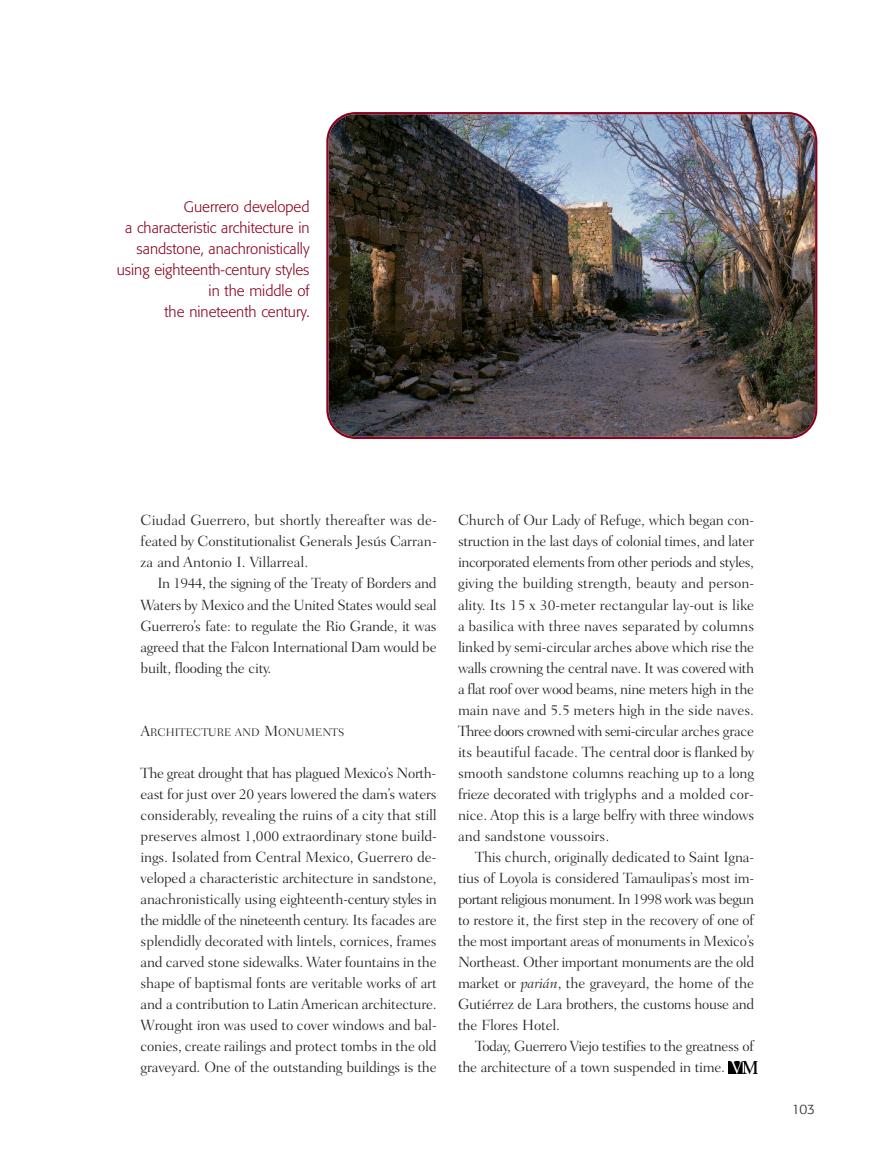
<style>
.page{position:relative;width:893px;height:1149px;background:#fff}
.page>*{position:absolute;margin:0;border:0;box-sizing:border-box;transform-origin:0 0}
.t1{font:300 15px/21px "Fairfield LH";letter-spacing:-.02em;color:#231f20;text-align:justify}
.t2{font:300 15px/21px "Formata";color:#8a011f;text-align:right}
.t3{font:300 13.5px "Formata";color:#231f20}
.t4{font:300 11.25px "Fairfield LH";color:#231f20}
.s1{font-size:15px}
.s2{font-style:italic}
</style>
<div class="page">
<img style="left:326px;top:112px;width:491px;height:327px">
<img style="left:728px;top:1061px;width:30px;height:12px">
<p class="t2" style="left:117px;top:197px;width:194px">Guerrero developed<br>a characteristic architecture in sandstone, anachronistically using eighteenth-century styles in the middle of<br>the nineteenth century.</p>
<p class="t1" style="left:141px;top:511px;width:298px">Ciudad Guerrero, but shortly thereafter was de&shy;feated by Constitutionalist Generals Jesús Carran&shy;za and Antonio I. Villarreal.</p>
<p class="t1" style="left:141px;top:574px;width:298px;text-indent:17px">In 1944, the signing of the Treaty of Borders and Waters by Mexico and the United States would seal Guerrero’s fate: to regulate the Rio Grande, it was agreed that the Falcon International Dam would be built, flooding the city.</p>
<p class="t4" style="left:141px;top:727px;width:205px"><span class="s1">A</span>RCHITECTURE AND <span class="s1">M</span>ONUMENTS</p>
<p class="t1" style="left:141px;top:763px;width:298px">The great drought that has plagued Mexico’s North&shy;east for just over 20 years lowered the dam’s waters considerably, revealing the ruins of a city that still preserves almost 1,000 extraordinary stone build&shy;ings. Isolated from Central Mexico, Guerrero de&shy;veloped a characteristic architecture in sandstone, anachronistically using eighteenth-century styles in the middle of the nineteenth century. Its facades are splendidly decorated with lintels, cornices, frames and carved stone sidewalks. Water fountains in the shape of baptismal fonts are veritable works of art and a contribution to Latin American architecture.<br>Wrought iron was used to cover windows and bal&shy;conies, create railings and protect tombs in the old graveyard. One of the outstanding buildings is the</p>
<p class="t1" style="left:458px;top:511px;width:298px">Church of Our Lady of Refuge, which began con&shy;struction in the last days of colonial times, and later incorporated elements from other periods and styles, giving the building strength, beauty and person&shy;ality. Its 15 x 30-meter rectangular lay-out is like a basilica with three naves separated by columns linked by semi-circular arches above which rise the walls crowning the central nave. It was covered with a flat roof over wood beams, nine meters high in the main nave and 5.5 meters high in the side naves.<br>Three doors crowned with semi-circular arches grace its beautiful facade. The central door is flanked by smooth sandstone columns reaching up to a long frieze decorated with triglyphs and a molded cor&shy;nice. Atop this is a large belfry with three windows and sandstone voussoirs.</p>
<p class="t1" style="left:458px;top:847px;width:298px;text-indent:17px">This church, originally dedicated to Saint Igna&shy;tius of Loyola is considered Tamaulipas’s most im&shy;portant religious monument. In 1998 work was begun to restore it, the first step in the recovery of one of the most important areas of monuments in Mexico’s Northeast. Other important monuments are the old market or <span class="s2">parián</span>, the graveyard, the home of the Gutiérrez de Lara brothers, the customs house and the Flores Hotel.</p>
<p class="t1" style="left:458px;top:1036px;width:298px;text-indent:17px">Today, Guerrero Viejo testifies to the greatness of the architecture of a town suspended in time.</p>
<p class="t3" style="left:792px;top:1102px;width:25px">103</p>
</div>
